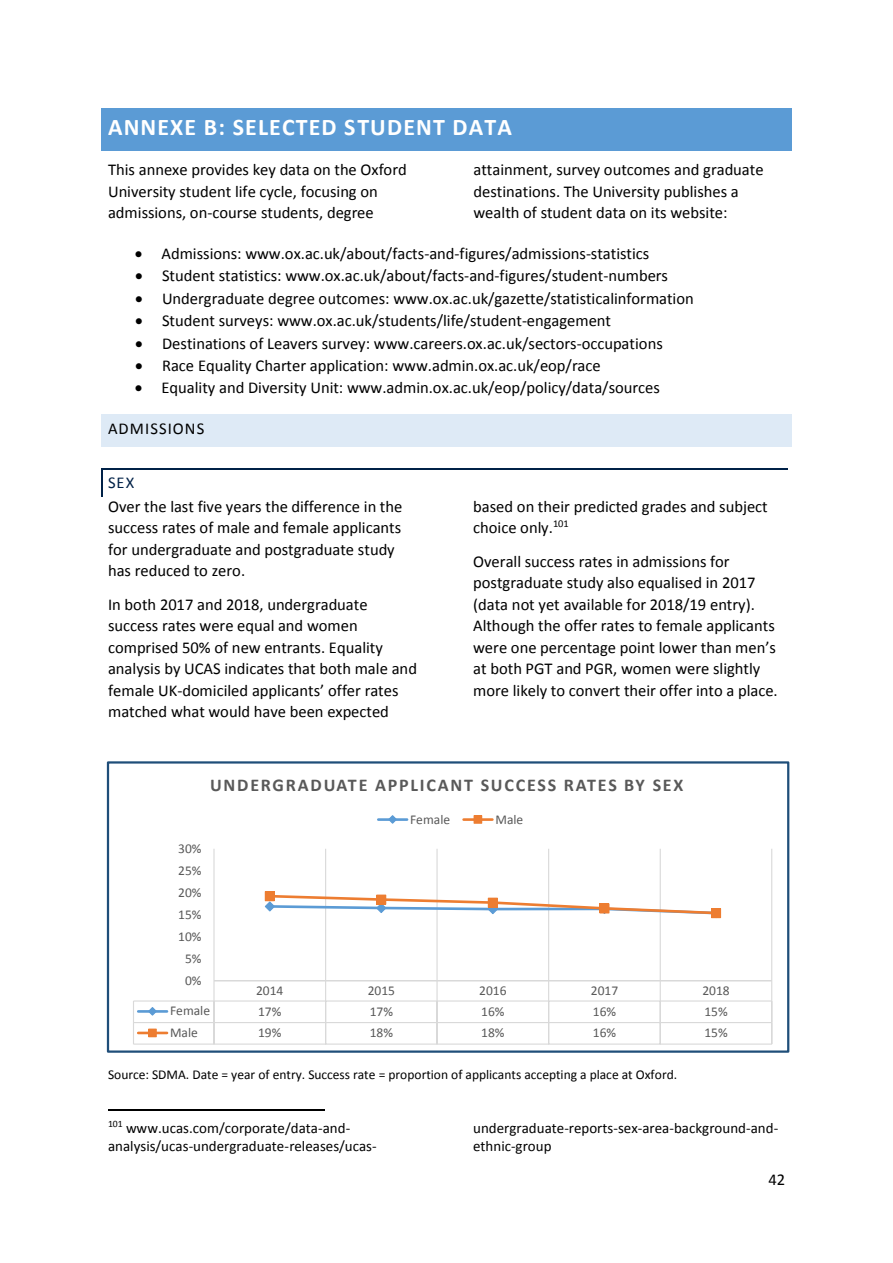
<style>
.page{position:relative;width:893px;height:1263px;background:#fff}
.page>*{position:absolute;margin:0;border:0;box-sizing:border-box;transform-origin:0 0}
.t1{font:700 24px "Calibri";letter-spacing:.045em;color:#fff}
.t2{font:700 18px "Calibri";letter-spacing:.095em;color:#595959}
.t3{font:16.5px/21.5px "Calibri";color:#000}
.t4{font:16.5px "Calibri";letter-spacing:.06em;color:#000}
.t5{font:16.5px "Calibri";color:#002147}
.t6{font:15px/18.3px "Calibri";color:#000}
.t7{font:13.5px "Calibri";color:#595959}
.t8{font:13.5px "Calibri";color:#000}
</style>
<div class="page">
<div style="left:106px;top:112px;width:681px;height:34px;background:#5b9bd5"></div>
<svg style="left:101px;top:108px;width:5px;height:4px"></svg>
<hr style="left:106px;top:108px;width:681px;height:4px;background:#5b9bd5">
<svg style="left:787px;top:108px;width:5px;height:4px"></svg>
<svg style="left:101px;top:146px;width:5px;height:5px"></svg>
<div style="left:106px;top:146px;width:681px;height:5px;background:#5b9bd5"></div>
<svg style="left:787px;top:146px;width:5px;height:5px"></svg>
<div style="left:101px;top:112px;width:5px;height:34px;background:#5b9bd5"></div>
<div style="left:787px;top:112px;width:5px;height:34px;background:#5b9bd5"></div>
<div style="left:106px;top:419px;width:681px;height:23px;background:#deeaf6"></div>
<svg style="left:101px;top:414px;width:5px;height:5px"></svg>
<div style="left:106px;top:414px;width:681px;height:5px;background:#deeaf6"></div>
<svg style="left:787px;top:414px;width:5px;height:5px"></svg>
<svg style="left:101px;top:442px;width:5px;height:4px"></svg>
<hr style="left:106px;top:442px;width:681px;height:4px;background:#deeaf6">
<svg style="left:787px;top:442px;width:5px;height:4px"></svg>
<div style="left:101px;top:419px;width:5px;height:23px;background:#deeaf6"></div>
<div style="left:787px;top:419px;width:5px;height:23px;background:#deeaf6"></div>
<hr style="left:103px;top:469px;width:684px;height:1px;background:#002147">
<svg style="left:102px;top:469px;width:1px;height:27px"></svg>
<hr style="left:108px;top:1109px;width:216px;height:2px;background:#000">
<hr style="left:325px;top:849px;width:1px;height:132px;background:#d9d9d9">
<hr style="left:436px;top:849px;width:2px;height:132px;background:#d9d9d9">
<hr style="left:548px;top:849px;width:1px;height:132px;background:#d9d9d9">
<hr style="left:660px;top:849px;width:1px;height:132px;background:#d9d9d9">
<hr style="left:771px;top:849px;width:1px;height:132px;background:#d9d9d9">
<hr style="left:213px;top:849px;width:2px;height:132px;background:#d9d9d9">
<hr style="left:214px;top:980px;width:558px;height:1px;background:#d9d9d9">
<hr style="left:213px;top:981px;width:2px;height:20px;background:#d9d9d9">
<hr style="left:436px;top:981px;width:2px;height:20px;background:#d9d9d9">
<hr style="left:134px;top:1000px;width:638px;height:1px;background:#d9d9d9">
<hr style="left:213px;top:1001px;width:2px;height:21px;background:#d9d9d9">
<hr style="left:436px;top:1001px;width:2px;height:21px;background:#d9d9d9">
<hr style="left:138px;top:1010px;width:29px;height:3px;background:#5b9bd5">
<svg style="left:147px;top:1007px;width:11px;height:9px"></svg>
<hr style="left:134px;top:1022px;width:638px;height:1px;background:#d9d9d9">
<svg style="left:133px;top:1001px;width:1px;height:43px"></svg>
<hr style="left:134px;top:1043px;width:638px;height:2px;background:#d9d9d9">
<hr style="left:213px;top:1022px;width:2px;height:22px;background:#d9d9d9">
<svg style="left:325px;top:981px;width:1px;height:62px"></svg>
<hr style="left:436px;top:1022px;width:2px;height:22px;background:#d9d9d9">
<svg style="left:548px;top:981px;width:1px;height:62px"></svg>
<svg style="left:660px;top:981px;width:1px;height:62px"></svg>
<svg style="left:771px;top:981px;width:1px;height:62px"></svg>
<hr style="left:138px;top:1032px;width:29px;height:2px;background:#ed7d31">
<div style="left:149px;top:1029px;width:7px;height:8px;background:#ed7d31"></div>
<div style="left:148px;top:1028px;width:9px;height:9px;border:1px solid #ed7d31"></div>
<svg style="left:264px;top:893px;width:458px;height:26px"></svg>
<div style="left:265px;top:892px;width:9px;height:9px;background:#ed7d31"></div>
<div style="left:265px;top:891px;width:10px;height:10px;border:1px solid #ed7d31"></div>
<div style="left:377px;top:895px;width:9px;height:9px;background:#ed7d31"></div>
<div style="left:376px;top:895px;width:10px;height:10px;border:1px solid #ed7d31"></div>
<div style="left:488px;top:898px;width:9px;height:9px;background:#ed7d31"></div>
<div style="left:488px;top:898px;width:10px;height:10px;border:1px solid #ed7d31"></div>
<div style="left:600px;top:904px;width:9px;height:9px;background:#ed7d31"></div>
<div style="left:599px;top:903px;width:10px;height:10px;border:1px solid #ed7d31"></div>
<div style="left:712px;top:909px;width:9px;height:9px;background:#ed7d31"></div>
<div style="left:711px;top:908px;width:10px;height:10px;border:1px solid #ed7d31"></div>
<hr style="left:378px;top:818px;width:29px;height:3px;background:#5b9bd5">
<svg style="left:387px;top:815px;width:11px;height:9px"></svg>
<hr style="left:464px;top:818px;width:28px;height:3px;background:#ed7d31">
<div style="left:474px;top:816px;width:8px;height:7px;background:#ed7d31"></div>
<div style="left:474px;top:815px;width:8px;height:9px;border:1px solid #ed7d31"></div>
<div style="left:107px;top:761px;width:682px;height:292px;border:2px solid #1f4e79"></div>
<h1 class="t1" style="left:108px;top:117px;width:405px">ANNEXE B: SELECTED STUDENT DATA</h1>
<p class="t3" style="left:108px;top:160px;width:300px">This annexe provides key data on the Oxford<br>University student life cycle, focusing on admissions, on-course students, degree</p>
<p class="t3" style="left:473px;top:160px;width:292px">attainment, survey outcomes and graduate destinations. The University publishes a wealth of student data on its website:</p>
<p class="t3" style="left:135px;top:244px;width:516px">• Admissions: www.ox.ac.uk/about/facts-and-figures/admissions-statistics</p>
<p class="t3" style="left:135px;top:267px;width:535px">• Student statistics: www.ox.ac.uk/about/facts-and-figures/student-numbers</p>
<p class="t3" style="left:135px;top:289px;width:560px">• Undergraduate degree outcomes: www.ox.ac.uk/gazette/statisticalinformation</p>
<p class="t3" style="left:135px;top:311px;width:478px">• Student surveys: www.ox.ac.uk/students/life/student-engagement</p>
<p class="t3" style="left:135px;top:334px;width:529px">• Destinations of Leavers survey: www.careers.ox.ac.uk/sectors-occupations</p>
<p class="t3" style="left:135px;top:356px;width:467px">• Race Equality Charter application: www.admin.ox.ac.uk/eop/race</p>
<p class="t3" style="left:135px;top:378px;width:527px">• Equality and Diversity Unit: www.admin.ox.ac.uk/eop/policy/data/sources</p>
<h2 class="t4" style="left:108px;top:422px;width:98px">ADMISSIONS</h2>
<h3 class="t5" style="left:108px;top:476px;width:28px">SEX</h3>
<p class="t3" style="left:108px;top:497px;width:296px">Over the last five years the difference in the success rates of male and female applicants for undergraduate and postgraduate study has reduced to zero.</p>
<p class="t3" style="left:108px;top:595px;width:310px">In both 2017 and 2018, undergraduate success rates were equal and women comprised 50% of new entrants. Equality analysis by UCAS indicates that both male and female UK-domiciled applicants’ offer rates matched what would have been expected</p>
<p class="t3" style="left:473px;top:497px;width:296px">based on their predicted grades and subject choice only.<sup>101</sup></p>
<p class="t3" style="left:473px;top:552px;width:306px">Overall success rates in admissions for postgraduate study also equalised in 2017 (data not yet available for 2018/19 entry).<br>Although the offer rates to female applicants were one percentage point lower than men’s at both PGT and PGR, women were slightly more likely to convert their offer into a place.</p>
<p class="t7" style="left:178px;top:842px;width:25px">30%</p>
<p class="t7" style="left:178px;top:864px;width:25px">25%</p>
<p class="t7" style="left:178px;top:886px;width:25px">20%</p>
<p class="t7" style="left:178px;top:908px;width:25px">15%</p>
<p class="t7" style="left:178px;top:930px;width:25px">10%</p>
<p class="t7" style="left:185px;top:952px;width:18px">5%</p>
<p class="t7" style="left:185px;top:974px;width:18px">0%</p>
<p class="t2" style="left:210px;top:777px;width:475px">UNDERGRADUATE APPLICANT SUCCESS RATES BY SEX</p>
<p class="t7" style="left:410px;top:813px;width:42px">Female</p>
<p class="t7" style="left:496px;top:813px;width:29px">Male</p>
<p class="t7" style="left:256px;top:985px;width:29px">2014</p>
<p class="t7" style="left:368px;top:985px;width:29px">2015</p>
<p class="t7" style="left:479px;top:985px;width:29px">2016</p>
<p class="t7" style="left:591px;top:985px;width:29px">2017</p>
<p class="t7" style="left:702px;top:985px;width:29px">2018</p>
<p class="t7" style="left:170px;top:1005px;width:42px">Female</p>
<p class="t7" style="left:258px;top:1006px;width:25px">17%</p>
<p class="t7" style="left:370px;top:1006px;width:25px">17%</p>
<p class="t7" style="left:481px;top:1006px;width:25px">16%</p>
<p class="t7" style="left:593px;top:1006px;width:25px">16%</p>
<p class="t7" style="left:704px;top:1006px;width:25px">15%</p>
<p class="t7" style="left:170px;top:1027px;width:29px">Male</p>
<p class="t7" style="left:258px;top:1027px;width:25px">19%</p>
<p class="t7" style="left:370px;top:1027px;width:25px">18%</p>
<p class="t7" style="left:481px;top:1027px;width:25px">18%</p>
<p class="t7" style="left:593px;top:1027px;width:25px">16%</p>
<p class="t7" style="left:704px;top:1027px;width:25px">15%</p>
<p class="t8" style="left:108px;top:1069px;width:571px">Source: SDMA. Date = year of entry. Success rate = proportion of applicants accepting a place at Oxford.</p>
<p class="t6" style="left:108px;top:1120px;width:270px"><sup>101</sup> www.ucas.com/corporate/data-and&shy;analysis/ucas-undergraduate-releases/ucas-</p>
<p class="t6" style="left:473px;top:1120px;width:307px">undergraduate-reports-sex-area-background-and&shy;ethnic-group</p>
<p class="t3" style="left:768px;top:1170px;width:18px">42</p>
</div>
